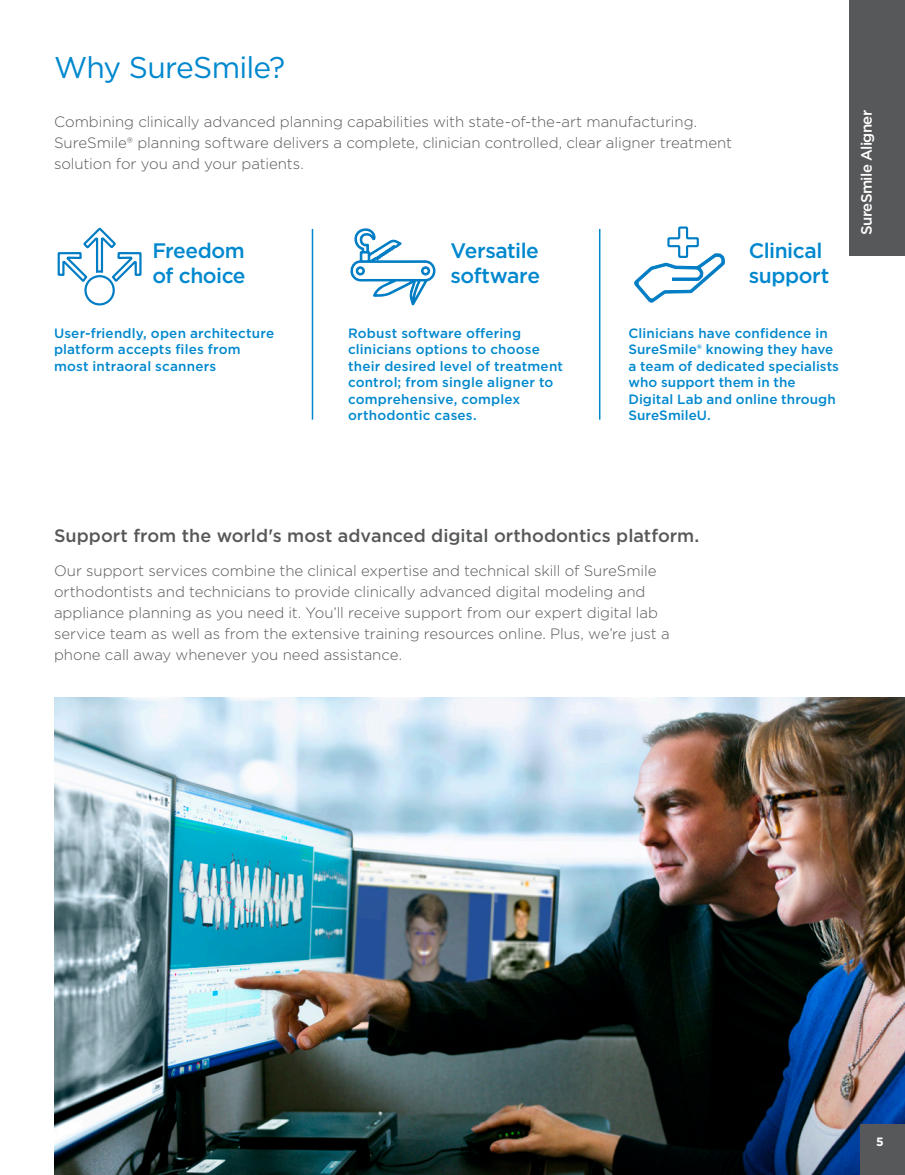
<style>
.page{position:relative;width:905px;height:1175px;background:#fff}
.page>*{position:absolute;margin:0;border:0;box-sizing:border-box;transform-origin:0 0}
.t1{font:30px "Gotham";letter-spacing:-.025em;color:#0088ce}
.t2{font:500 21px/25.2px "Gotham";letter-spacing:-.02em;color:#0088ce}
.t3{font:500 18px "Gotham";color:#57585a}
.t4{font:300 15px/21px "Gotham";letter-spacing:-.005em;color:#57585a}
.t5{font:500 15px "Gotham";letter-spacing:-.04em;color:#fff}
.t6{font:500 13.5px/16.5px "Gotham";letter-spacing:.01em;color:#0088ce}
.t7{font:700 12px "Gotham";color:#fff}
</style>
<div class="page">
<img style="left:54px;top:697px;width:850px;height:477px">
<hr style="left:312px;top:229px;width:1px;height:190px;background:#0088ce">
<hr style="left:599px;top:229px;width:1px;height:190px;background:#0088ce">
<div style="left:84px;top:275px;width:31px;height:30px;border:2px solid #007dc4;border-radius:50%"></div>
<svg style="left:57px;top:227px;width:85px;height:57px"></svg>
<svg style="left:350px;top:228px;width:85px;height:78px"></svg>
<svg style="left:634px;top:226px;width:91px;height:77px"></svg>
<div style="left:849px;top:0;width:55px;height:255px;background:#57585a"></div>
<div style="left:859px;top:1123px;width:45px;height:51px;background:#57585a"></div>
<p class="t1" style="left:54px;top:48px;width:233px">Why SureSmile?</p>
<p class="t4" style="left:54px;top:111px;width:679px">Combining clinically advanced planning capabilities with state-of-the-art manufacturing.<br>SureSmile® planning software delivers a complete, clinician controlled, clear aligner treatment solution for you and your patients.</p>
<p class="t2" style="left:152px;top:238px;width:95px">Freedom of choice</p>
<p class="t2" style="left:450px;top:238px;width:91px">Versatile software</p>
<p class="t2" style="left:748px;top:238px;width:82px">Clinical support</p>
<p class="t6" style="left:54px;top:324px;width:222px">User-friendly, open architecture platform accepts files from</p>
<p class="t6" style="left:54px;top:357px;width:164px">most intraoral scanners</p>
<p class="t6" style="left:348px;top:324px;width:175px">Robust software offering</p>
<p class="t6" style="left:348px;top:341px;width:216px">clinicians options to choose their desired level of treatment control; from single aligner to comprehensive, complex</p>
<p class="t6" style="left:348px;top:407px;width:130px">orthodontic cases.</p>
<p class="t6" style="left:628px;top:324px;width:212px">Clinicians have confidence in<br>SureSmile® knowing they have a team of dedicated specialists who support them in the</p>
<p class="t6" style="left:628px;top:390px;width:209px">Digital Lab and online through<br>SureSmileU.</p>
<p class="t5" style="left:856px;top:235px;width:126px;rotate:-90deg">SureSmile Aligner</p>
<p class="t3" style="left:54px;top:523px;width:647px">Support from the world's most advanced digital orthodontics platform.</p>
<p class="t4" style="left:54px;top:559px;width:617px">Our support services combine the clinical expertise and technical skill of SureSmile orthodontists and technicians to provide clinically advanced digital modeling and appliance planning as you need it. You’ll receive support from our expert digital lab service team as well as from the extensive training resources online. Plus, we’re just a phone call away whenever you need assistance.</p>
<p class="t7" style="left:876px;top:1133px;width:9px">5</p>
</div>
